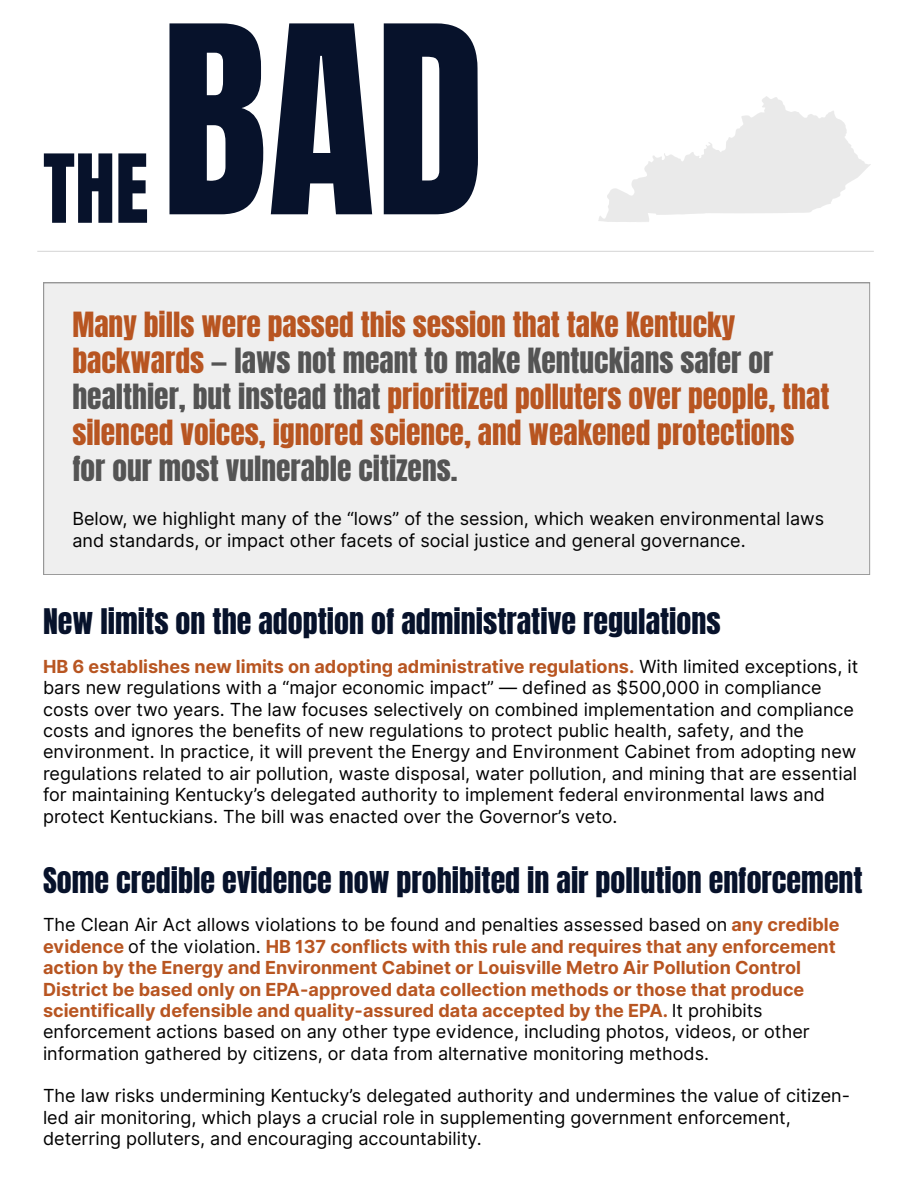
<style>
.page{position:relative;width:918px;height:1188px;background:#fff}
.page>*{position:absolute;margin:0;border:0;box-sizing:border-box;transform-origin:0 0}
.t1{font:222.3px "Anton";color:#07122b}
.t2{font:80.7px "Anton";color:#07122b}
.t3{font:30px "Anton";color:#07122b}
.t4{font:29.55px/36px "Anton";color:#b85521}
.t5{font:18px/21.3px "Inter";color:#000}
.t6{font:700 18px/21.3px "Inter";color:#b85521}
.s1{color:#545454}
.s2{font-weight:700;color:#b85521}
.s3{font-weight:400;color:#000}
</style>
<div class="page">
<hr style="left:37px;top:251px;width:837px;height:1px;background:#d9d9d9">
<div style="left:43px;top:282px;width:827px;height:293px;background:#efefef"></div>
<svg style="left:598px;top:96px;width:273px;height:126px;fill:#eaeaea"></svg>
<p class="t2" style="left:43px;top:131px;width:107px">THE</p>
<h1 class="t1" style="left:161px;top:-39px;width:325px">BAD</h1>
<p class="t4" style="left:72px;top:307px;width:759px">Many bills were passed this session that take Kentucky backwards <span class="s1">— laws not meant to make Kentuckians safer or healthier, but instead that</span> prioritized polluters over people, that silenced voices, ignored science, and weakened protections <span class="s1">for our most vulnerable citizens.</span></p>
<h3 class="t5" style="left:72px;top:508px;width:753px">Below, we highlight many of the “lows” of the session, which weaken environmental laws and standards, or impact other facets of social justice and general governance.</h3>
<h2 class="t3" style="left:43px;top:600px;width:679px">New limits on the adoption of administrative regulations</h2>
<p class="t5" style="left:43px;top:656px;width:817px"><span class="s2">HB 6 establishes new limits on adopting administrative regulations.</span> With limited exceptions, it bars new regulations with a “major economic impact” — defined as $500,000 in compliance costs over two years. The law focuses selectively on combined implementation and compliance costs and ignores the benefits of new regulations to protect public health, safety, and the environment. In practice, it will prevent the Energy and Environment Cabinet from adopting new regulations related to air pollution, waste disposal, water pollution, and mining that are essential for maintaining Kentucky’s delegated authority to implement federal environmental laws and protect Kentuckians. The bill was enacted over the Governor’s veto.</p>
<h3 class="t3" style="left:43px;top:859px;width:821px">Some credible evidence now prohibited in air pollution enforcement</h3>
<p class="t6" style="left:43px;top:914px;width:798px"><span class="s3">The Clean Air Act allows violations to be found and penalties assessed based on</span> any credible evidence <span class="s3">of the violation.</span> HB 137 conflicts with this rule and requires that any enforcement action by the Energy and Environment Cabinet or Louisville Metro Air Pollution Control District be based only on EPA-approved data collection methods or those that produce scientifically defensible and quality-assured data accepted by the EPA. <span class="s3">It prohibits enforcement actions based on any other type evidence, including photos, videos, or other information gathered by citizens, or data from alternative monitoring methods.</span></p>
<h3 class="t5" style="left:43px;top:1085px;width:809px">The law risks undermining Kentucky’s delegated authority and undermines the value of citizen&shy;led air monitoring, which plays a crucial role in supplementing government enforcement, deterring polluters, and encouraging accountability.</h3>
</div>
